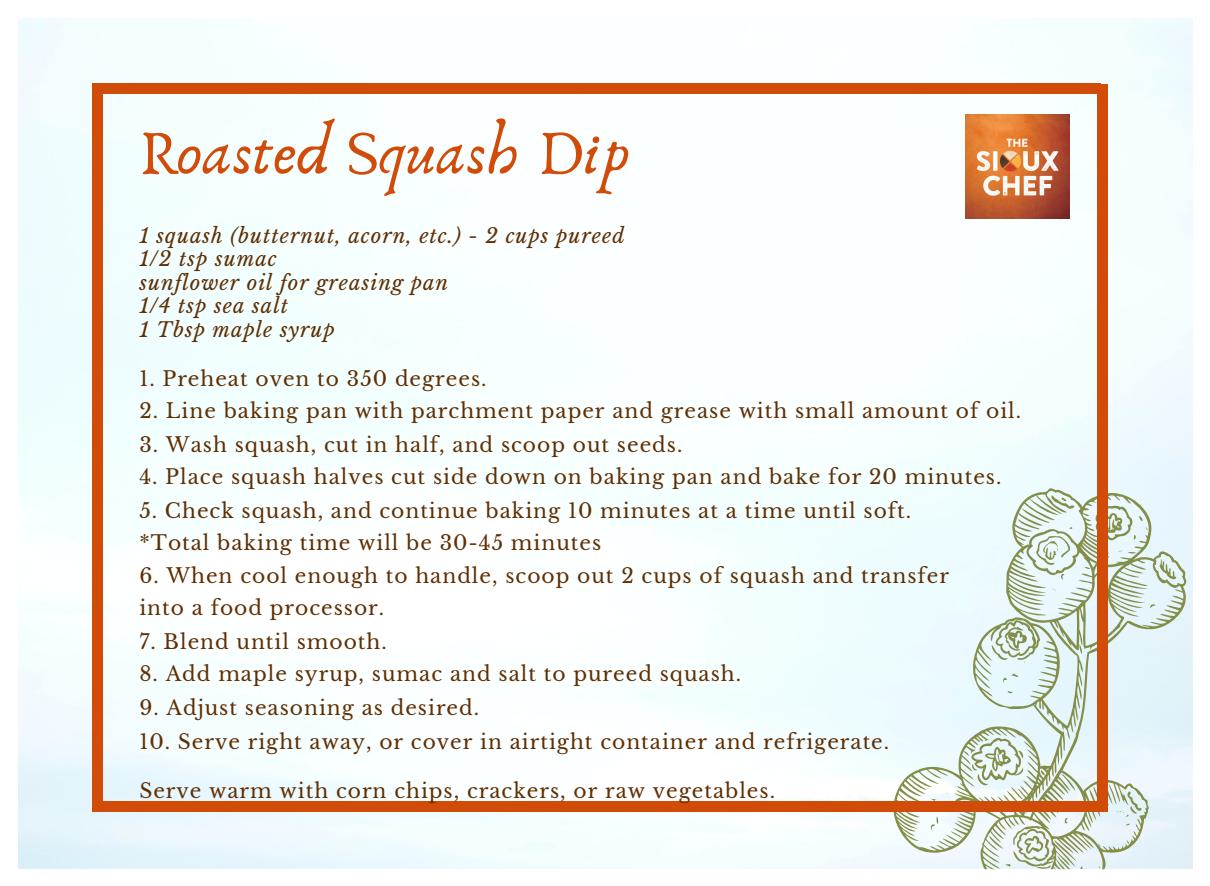
<style>
.page{position:relative;width:1210px;height:886px;background:#fff}
.page>*{position:absolute;margin:0;border:0;box-sizing:border-box;transform-origin:0 0}
.t1{font:65.02px "Anaktoria";color:#d14b09}
.t2{font:20.25px "Libre Baskerville";letter-spacing:.05em;color:#602f03}
.t3{font:italic 20.25px "Libre Baskerville";letter-spacing:.05em;color:#602f03}
</style>
<div class="page">
<img style="left:19px;top:19px;width:1174px;height:850px">
<svg style="left:893px;top:488px;width:295px;height:382px;background:#dce9e4"></svg>
<svg style="left:1118px;top:550px;width:18px;height:4px"></svg>
<div style="left:92px;top:84px;width:10px;height:724px;background:#d14b09"></div>
<div style="left:98px;top:84px;width:1003px;height:10px;background:#d14b09"></div>
<div style="left:92px;top:801px;width:1010px;height:10px;background:#d14b09"></div>
<div style="left:1098px;top:84px;width:10px;height:728px;background:#d14b09"></div>
<img style="left:965px;top:114px;width:105px;height:105px">
<p class="t1" style="left:139px;top:113px;width:492px">Roasted Squash Dip</p>
<p class="t3" style="left:139px;top:223px;width:487px">1 squash (butternut, acorn, etc.) - 2 cups pureed</p>
<p class="t3" style="left:139px;top:247px;width:139px">1/2 tsp sumac</p>
<p class="t3" style="left:139px;top:270px;width:310px">sunflower oil for greasing pan</p>
<p class="t3" style="left:139px;top:294px;width:150px">1/4 tsp sea salt</p>
<p class="t3" style="left:139px;top:317px;width:197px">1 Tbsp maple syrup</p>
<p class="t2" style="left:139px;top:366px;width:349px">1. Preheat oven to 350 degrees.</p>
<p class="t2" style="left:139px;top:398px;width:883px">2. Line baking pan with parchment paper and grease with small amount of oil.</p>
<p class="t2" style="left:139px;top:432px;width:544px">3. Wash squash, cut in half, and scoop out seeds.</p>
<p class="t2" style="left:139px;top:464px;width:864px">4. Place squash halves cut side down on baking pan and bake for 20 minutes.</p>
<p class="t2" style="left:139px;top:498px;width:773px">5. Check squash, and continue baking 10 minutes at a time until soft.</p>
<p class="t2" style="left:139px;top:530px;width:463px">*Total baking time will be 30-45 minutes</p>
<p class="t2" style="left:139px;top:564px;width:811px">6. When cool enough to handle, scoop out 2 cups of squash and transfer</p>
<p class="t2" style="left:139px;top:596px;width:246px">into a food processor.</p>
<p class="t2" style="left:139px;top:629px;width:249px">7. Blend until smooth.</p>
<p class="t2" style="left:139px;top:662px;width:603px">8. Add maple syrup, sumac and salt to pureed squash.</p>
<p class="t2" style="left:139px;top:695px;width:341px">9. Adjust seasoning as desired.</p>
<p class="t2" style="left:139px;top:729px;width:751px">10. Serve right away, or cover in airtight container and refrigerate.</p>
<p class="t2" style="left:139px;top:778px;width:637px">Serve warm with corn chips, crackers, or raw vegetables.</p>
</div>
